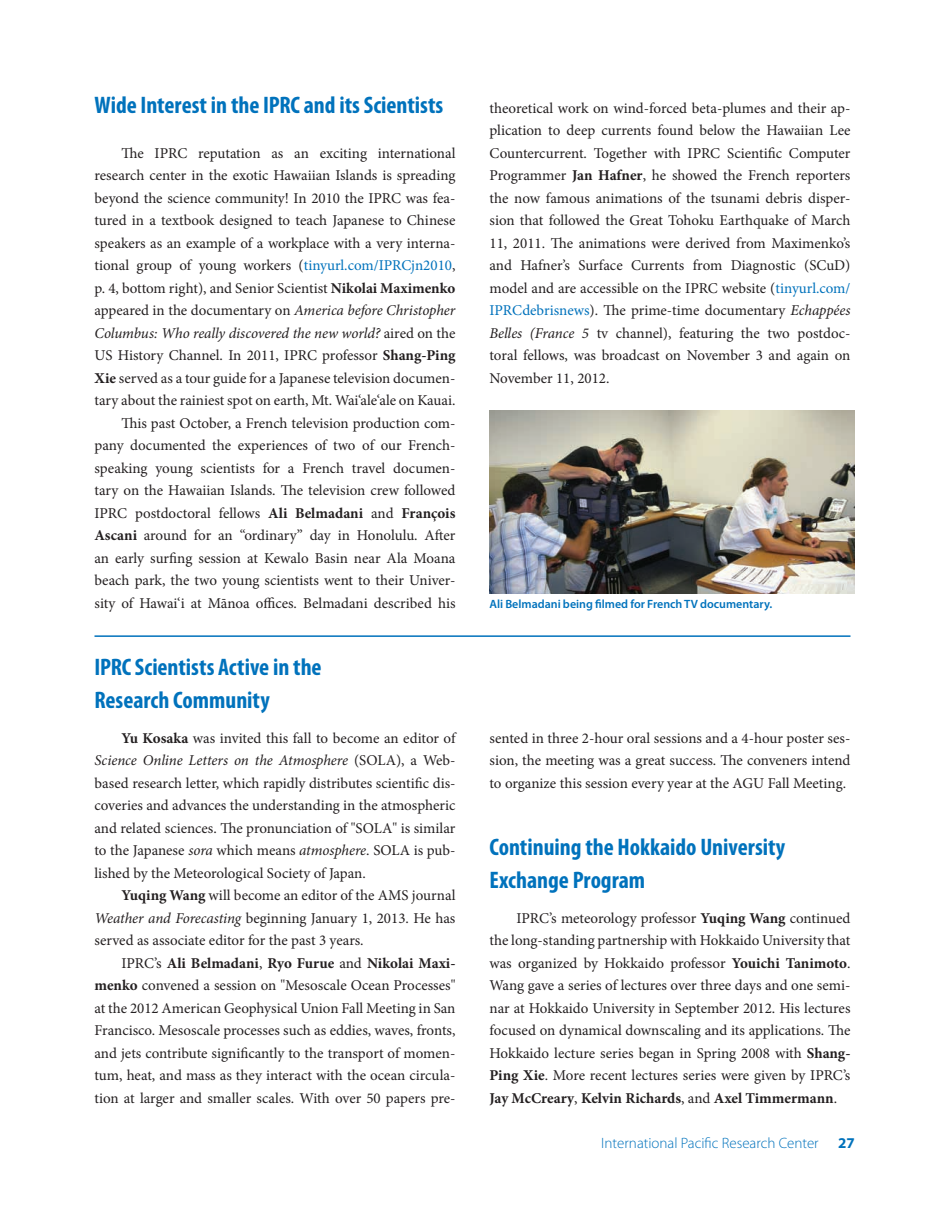
<style>
.page{position:relative;width:945px;height:1215px;background:#fff}
.page>*{position:absolute;margin:0;border:0;box-sizing:border-box;transform-origin:0 0}
.t1{font:700 condensed 24px/33px "Myriad Pro";color:#0072bc}
.t2{font:15px/22.5px "Minion Pro";color:#231f20;text-align:justify}
.t3{font:300 15px "Myriad Pro";color:#0072bc}
.t4{font:700 15px "Myriad Pro";color:#0072bc}
.t5{font:600 12px "Myriad Pro";color:#0072bc}
.s1{color:#0072bc}
.s2{font-weight:700}
.s3{font-style:italic}
</style>
<div class="page">
<hr style="left:94px;top:635px;width:756px;height:2px;background:#0072bc">
<img style="left:490px;top:411px;width:364px;height:182px">
<h1 class="t1" style="left:94px;top:88px;width:350px">Wide Interest in the IPRC and its Scientists</h1>
<p class="t2" style="left:94px;top:142px;width:363px;text-align:right">The IPRC reputation as an exciting international research center in the exotic Hawaiian Islands is spreading beyond the science community! In 2010 the IPRC was fea&shy;tured in a textbook designed to teach Japanese to Chinese speakers as an example of a workplace with a very interna&shy;tional group of young workers (<span class="s1">tinyurl.com/IPRCjn2010</span>, p. 4, bottom right), and Senior Scientist <span class="s2">Nikolai Maximenko </span>appeared in the documentary on <span class="s3">America before Christopher Columbus: Who really discovered the new world?</span> aired on the US History Channel. In 2011, IPRC professor <span class="s2">Shang-Ping Xie</span> served as a tour guide for a Japanese television documen&shy;tary about the rainiest spot on earth, Mt. Wai‘ale‘ale on Kauai.<br>This past October, a French television production com&shy;pany documented the experiences of two of our French&shy;speaking young scientists for a French travel documen&shy;tary on the Hawaiian Islands. The television crew followed IPRC postdoctoral fellows <span class="s2">Ali Belmadani</span> and <span class="s2">François Ascani</span> around for an “ordinary” day in Honolulu. After an early surfing session at Kewalo Basin near Ala Moana beach park, the two young scientists went to their Univer&shy;sity of Hawai‘i at Mānoa offices. Belmadani described his</p>
<h1 class="t1" style="left:94px;top:650px;width:229px">IPRC Scientists Active in the<br>Research Community</h1>
<p class="t2" style="left:94px;top:727px;width:363px;text-indent:27px"><span class="s2">Yu Kosaka</span> was invited this fall to become an editor of <span class="s3">Science Online Letters on the Atmosphere</span> (SOLA), a Web&shy;based research letter, which rapidly distributes scientific dis&shy;coveries and advances the understanding in the atmospheric and related sciences. The pronunciation of "SOLA" is similar to the Japanese <span class="s3">sora</span> which means <span class="s3">atmosphere</span>. SOLA is pub&shy;lished by the Meteorological Society of Japan.</p>
<p class="t2" style="left:94px;top:884px;width:362px;text-indent:27px"><span class="s2">Yuqing Wang</span> will become an editor of the AMS journal <span class="s3">Weather and Forecasting</span> beginning January 1, 2013. He has served as associate editor for the past 3 years.</p>
<p class="t2" style="left:95px;top:952px;width:363px;text-indent:27px">IPRC’s <span class="s2">Ali Belmadani</span>, <span class="s2">Ryo Furue</span> and <span class="s2">Nikolai Maxi&shy;menko</span> convened a session on "Mesoscale Ocean Processes" at the 2012 American Geophysical Union Fall Meeting in San Francisco. Mesoscale processes such as eddies, waves, fronts, and jets contribute significantly to the transport of momen&shy;tum, heat, and mass as they interact with the ocean circula&shy;tion at larger and smaller scales. With over 50 papers pre-</p>
<p class="t2" style="left:490px;top:97px;width:363px">theoretical work on wind-forced beta-plumes and their ap&shy;plication to deep currents found below the Hawaiian Lee Countercurrent. Together with IPRC Scientific Computer Programmer <span class="s2">Jan Hafner</span>, he showed the French reporters the now famous animations of the tsunami debris disper&shy;sion that followed the Great Tohoku Earthquake of March 11, 2011. The animations were derived from Maximenko’s and Hafner’s Surface Currents from Diagnostic (SCuD) model and are accessible on the IPRC website (<span class="s1">tinyurl.com/ IPRCdebrisnews</span>). The prime-time documentary <span class="s3">Echappées Belles (France 5</span> tv channel), featuring the two postdoc&shy;toral fellows, was broadcast on November 3 and again on November 11, 2012.</p>
<p class="t5" style="left:490px;top:596px;width:284px">Ali Belmadani being filmed for French TV documentary.</p>
<p class="t2" style="left:490px;top:727px;width:362px">sented in three 2-hour oral sessions and a 4-hour poster ses&shy;sion, the meeting was a great success. The conveners intend to organize this session every year at the AGU Fall Meeting.</p>
<h1 class="t1" style="left:490px;top:830px;width:297px">Continuing the Hokkaido University<br>Exchange Program</h1>
<p class="t2" style="left:490px;top:907px;width:363px;text-indent:27px">IPRC’s meteorology professor <span class="s2">Yuqing Wang</span> continued the long-standing partnership with Hokkaido University that was organized by Hokkaido professor <span class="s2">Youichi Tanimoto</span>.<br>Wang gave a series of lectures over three days and one semi&shy;nar at Hokkaido University in September 2012. His lectures focused on dynamical downscaling and its applications. The Hokkaido lecture series began in Spring 2008 with <span class="s2">Shang-Ping Xie</span>. More recent lectures series were given by IPRC’s <span class="s2">Jay McCreary</span>, <span class="s2">Kelvin Richards</span>, and <span class="s2">Axel Timmermann</span>.</p>
<p class="t3" style="left:601px;top:1134px;width:219px">International Pacific Research Center</p>
<p class="t4" style="left:838px;top:1133px;width:18px">27</p>
</div>
